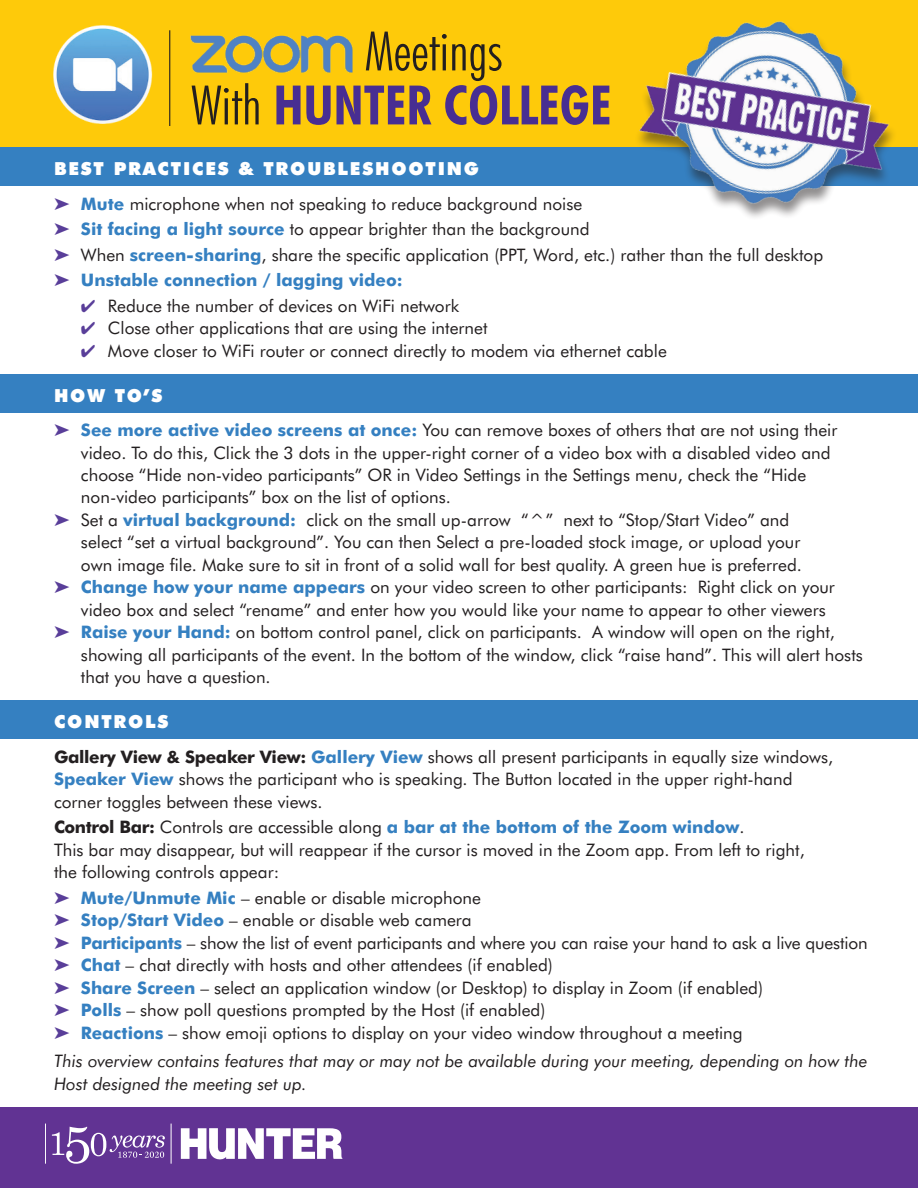
<style>
.page{position:relative;width:918px;height:1188px;background:#fff}
.page>*{position:absolute;margin:0;border:0;box-sizing:border-box;transform-origin:0 0}
.t1{font:700 condensed 54.45px/54px "Futura BT";color:#482e92}
.t2{font:900 18px "Futura BT";letter-spacing:.1em;color:#fff}
.t3{font:17.25px/22.5px "Futura BT";color:#231f20}
.t4{font:italic 17.25px/22.5px "Futura BT";color:#231f20}
.t5{font:700 17.25px "Futura BT";color:#3580c1}
.s1{font-weight:300;color:#231f20}
.s2{color:#593e99}
.s3{font-weight:700;color:#3580c1}
.s4{font-weight:700}
</style>
<div class="page">
<div style="left:0;top:0;width:918px;height:177px;background:#feca0a"></div>
<div style="left:0;top:148px;width:918px;height:38px;background:#3580c1"></div>
<img style="left:53px;top:25px;width:100px;height:99px">
<img style="left:190px;top:35px;width:162px;height:38px">
<hr style="left:169px;top:30px;width:1px;height:96px;background:#231f20">
<img style="left:611px;top:21px;width:307px;height:196px">
<div style="left:0;top:374px;width:918px;height:39px;background:#3580c1"></div>
<div style="left:0;top:700px;width:918px;height:39px;background:#3580c1"></div>
<div style="left:0;top:1107px;width:918px;height:81px;background:#613393"></div>
<svg style="left:181px;top:1128px;width:161px;height:32px"></svg>
<svg style="left:52px;top:1127px;width:113px;height:37px"></svg>
<hr style="left:45px;top:1124px;width:1px;height:40px;background:#fff">
<hr style="left:171px;top:1124px;width:1px;height:40px;background:#fff">
<p class="t1" style="left:191px;top:24px;width:422px;text-indent:174px"><span class="s1">Meetings<br>With</span> HUNTER COLLEGE</p>
<p class="t2" style="left:54px;top:158px;width:426px">BEST PRACTICES &amp; TROUBLESHOOTING</p>
<p class="t3" style="left:54px;top:192px;width:530px"><span class="s2">➤</span> <span class="s3">Mute</span> microphone when not speaking to reduce background noise</p>
<p class="t3" style="left:54px;top:218px;width:537px"><span class="s2">➤</span> <span class="s3">Sit facing a light source</span> to appear brighter than the background</p>
<p class="t3" style="left:54px;top:243px;width:771px"><span class="s2">➤</span> When <span class="s3">screen-sharing</span>, share the specifc application (PPT, Word, etc.) rather than the full desktop</p>
<p class="t5" style="left:54px;top:270px;width:350px"><span class="s2">➤</span> Unstable connection / lagging video:</p>
<p class="t3" style="left:81px;top:294px;width:380px"><span class="s2">✔</span> Reduce the number of devices on WiFi network</p>
<p class="t3" style="left:81px;top:317px;width:408px"><span class="s2">✔</span> Close other applications that are using the internet</p>
<p class="t3" style="left:81px;top:339px;width:587px"><span class="s2">✔</span> Move closer to WiFi router or connect directly to modem via ethernet cable</p>
<p class="t2" style="left:54px;top:384px;width:110px">HOW TO’S</p>
<p class="t3" style="left:81px;top:418px;width:758px;text-indent:-27px"><span class="s2">➤</span> <span class="s3">See more active video screens at once:</span> You can remove boxes of others that are not using their video. To do this, Click the 3 dots in the upper-right corner of a video box with a disabled video and choose “Hide non-video participants” OR in Video Settings in the Settings menu, check the “Hide non-video participants” box on the list of options.</p>
<p class="t3" style="left:81px;top:508px;width:722px;text-indent:-27px"><span class="s2">➤</span> Set a <span class="s3">virtual background:</span> click on the small up-arrow “^” next to “Stop/Start Video” and select “set a virtual background”. You can then Select a pre-loaded stock image, or upload your own image fle. Make sure to sit in front of a solid wall for best quality. A green hue is preferred.</p>
<p class="t3" style="left:81px;top:576px;width:756px;text-indent:-27px"><span class="s2">➤</span> <span class="s3">Change how your name appears</span> on your video screen to other participants: Right click on your video box and select “rename” and enter how you would like your name to appear to other viewers</p>
<p class="t3" style="left:81px;top:621px;width:783px;text-indent:-27px"><span class="s2">➤</span> <span class="s3">Raise your Hand:</span> on bottom control panel, click on participants. A window will open on the right, showing all participants of the event. In the bottom of the window, click “raise hand”. This will alert hosts that you have a question.</p>
<p class="t2" style="left:54px;top:711px;width:116px">CONTROLS</p>
<p class="t3" style="left:54px;top:745px;width:781px"><span class="s4">Gallery View &amp; Speaker View:</span> <span class="s3">Gallery View</span> shows all present participants in equally size windows,<br><span class="s3">Speaker View</span> shows the participant who is speaking. The Button located in the upper right-hand corner toggles between these views.</p>
<p class="t3" style="left:54px;top:816px;width:752px"><span class="s4">Control Bar:</span> Controls are accessible along <span class="s3">a bar at the bottom of the Zoom window</span>.<br>This bar may disappear, but will reappear if the cursor is moved in the Zoom app. From left to right, the following controls appear:</p>
<p class="t3" style="left:54px;top:886px;width:429px"><span class="s2">➤</span> <span class="s3">Mute/Unmute Mic</span> – enable or disable microphone</p>
<p class="t3" style="left:54px;top:909px;width:419px"><span class="s2">➤</span> <span class="s3">Stop/Start Video</span> – enable or disable web camera</p>
<p class="t3" style="left:54px;top:931px;width:815px"><span class="s2">➤</span> <span class="s3">Participants</span> – show the list of event participants and where you can raise your hand to ask a live question</p>
<p class="t3" style="left:54px;top:954px;width:500px"><span class="s2">➤</span> <span class="s3">Chat</span> – chat directly with hosts and other attendees (if enabled)</p>
<p class="t3" style="left:54px;top:976px;width:711px"><span class="s2">➤</span> <span class="s3">Share Screen</span> – select an application window (or Desktop) to display in Zoom (if enabled)</p>
<p class="t3" style="left:54px;top:999px;width:493px"><span class="s2">➤</span> <span class="s3">Polls</span> – show poll questions prompted by the Host (if enabled)</p>
<p class="t3" style="left:54px;top:1021px;width:690px"><span class="s2">➤</span> <span class="s3">Reactions</span> – show emoji options to display on your video window throughout a meeting</p>
<p class="t4" style="left:54px;top:1050px;width:815px">This overview contains features that may or may not be available during your meeting, depending on how the<br>Host designed the meeting set up.</p>
</div>
